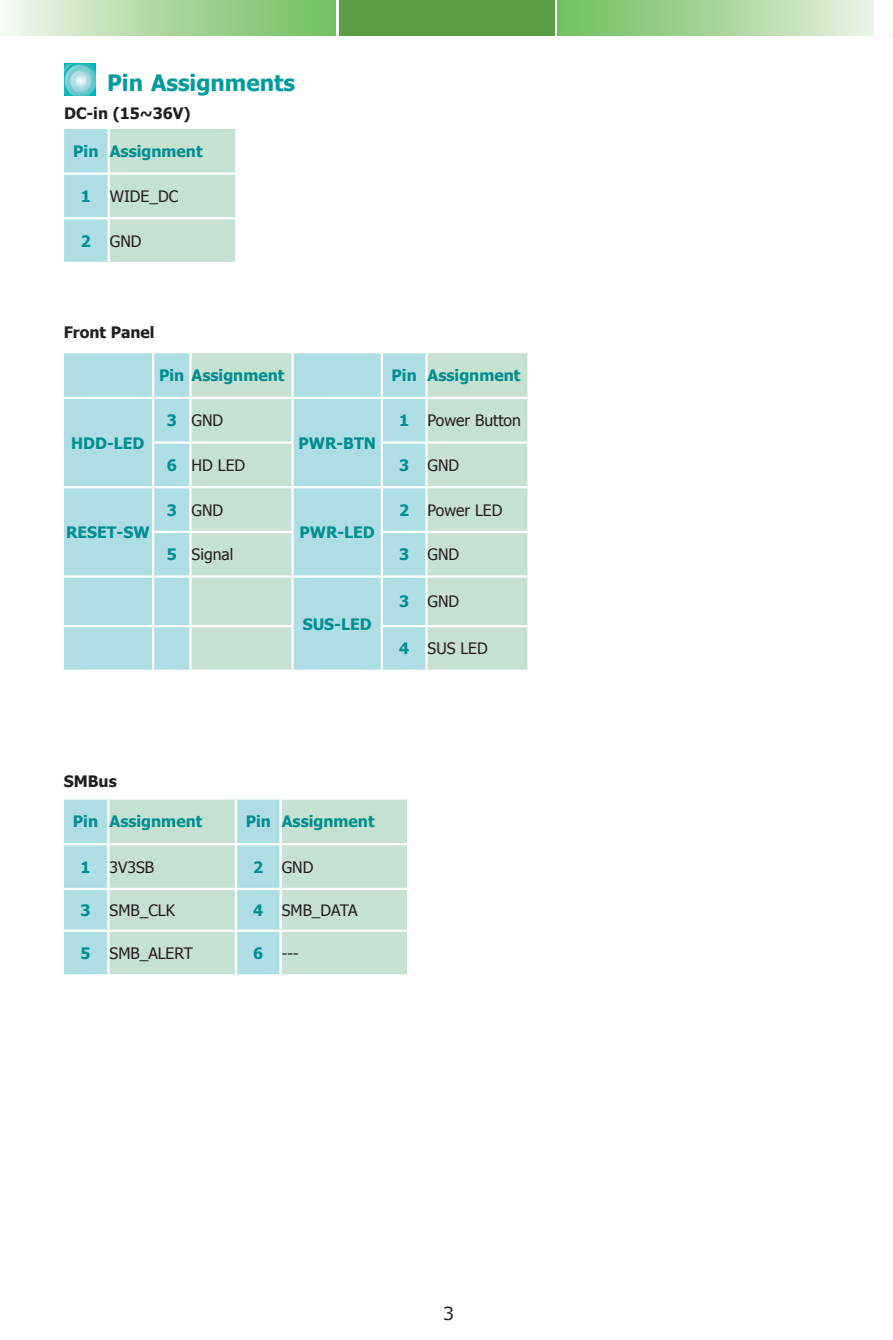
<style>
.page{position:relative;width:893px;height:1340px;background:#fff}
.page>*{position:absolute;margin:0;border:0;box-sizing:border-box;transform-origin:0 0}
.Subheading_1{font:700 22.5px "Tahoma";color:#009b9e}
.t1{font:18px "Verdana";color:#231f20}
.Pa0{font:700 15.75px "Tahoma";color:#008e91}
.Pa0-2{font:15.75px "Tahoma";color:#231f20}
.t2{font:700 15.75px "Tahoma";color:#231f20}
</style>
<div class="page">
<div style="left:557px;top:0;width:336px;height:35px;background:linear-gradient(to right,#6dbd5a,#eff4e9)"></div>
<div style="left:0;top:0;width:335px;height:36px;background:linear-gradient(to right,#f1f6ec,#6dbc5a)"></div>
<div style="left:339px;top:0;width:215px;height:36px;background:#5a9d44"></div>
<div style="left:874px;top:0;width:19px;height:38px;background:#fff"></div>
<svg style="left:64px;top:129px;width:171px;height:133px;background:#c0e0d6"></svg>
<hr style="left:64px;top:172px;width:45px;height:3px;background:#fff">
<hr style="left:64px;top:217px;width:45px;height:2px;background:#fff">
<hr style="left:108px;top:129px;width:2px;height:43px;background:#fff">
<hr style="left:108px;top:175px;width:2px;height:42px;background:#fff">
<hr style="left:108px;top:219px;width:2px;height:43px;background:#fff">
<hr style="left:109px;top:172px;width:128px;height:3px;background:#fff">
<hr style="left:109px;top:217px;width:128px;height:2px;background:#fff">
<svg style="left:64px;top:799px;width:343px;height:175px;background:#c0e1d8"></svg>
<hr style="left:64px;top:843px;width:44px;height:2px;background:#fff">
<hr style="left:64px;top:887px;width:44px;height:3px;background:#fff">
<hr style="left:64px;top:929px;width:44px;height:2px;background:#fff">
<hr style="left:107px;top:799px;width:3px;height:44px;background:#fff">
<hr style="left:235px;top:799px;width:2px;height:44px;background:#fff">
<hr style="left:280px;top:799px;width:2px;height:44px;background:#fff">
<hr style="left:107px;top:845px;width:3px;height:42px;background:#fff">
<hr style="left:235px;top:845px;width:2px;height:42px;background:#fff">
<hr style="left:280px;top:845px;width:2px;height:42px;background:#fff">
<hr style="left:107px;top:890px;width:3px;height:39px;background:#fff">
<hr style="left:235px;top:890px;width:2px;height:39px;background:#fff">
<hr style="left:280px;top:890px;width:2px;height:39px;background:#fff">
<hr style="left:107px;top:931px;width:3px;height:43px;background:#fff">
<hr style="left:235px;top:931px;width:2px;height:43px;background:#fff">
<hr style="left:280px;top:931px;width:2px;height:43px;background:#fff">
<hr style="left:108px;top:843px;width:128px;height:2px;background:#fff">
<hr style="left:236px;top:843px;width:45px;height:2px;background:#fff">
<hr style="left:281px;top:843px;width:128px;height:2px;background:#fff">
<hr style="left:108px;top:887px;width:128px;height:3px;background:#fff">
<hr style="left:236px;top:887px;width:45px;height:3px;background:#fff">
<hr style="left:281px;top:887px;width:128px;height:3px;background:#fff">
<hr style="left:108px;top:929px;width:128px;height:2px;background:#fff">
<hr style="left:236px;top:929px;width:45px;height:2px;background:#fff">
<hr style="left:281px;top:929px;width:128px;height:2px;background:#fff">
<svg style="left:64px;top:64px;width:32px;height:31px"></svg>
<div style="left:64px;top:353px;width:361px;height:316px;background:#aedee4"></div>
<div style="left:192px;top:353px;width:99px;height:316px;background:#c6e1d1"></div>
<div style="left:428px;top:353px;width:99px;height:316px;background:#c6e1d1"></div>
<hr style="left:64px;top:397px;width:89px;height:2px;background:#fff">
<hr style="left:153px;top:397px;width:37px;height:2px;background:#fff">
<hr style="left:293px;top:397px;width:89px;height:2px;background:#fff">
<hr style="left:382px;top:397px;width:44px;height:2px;background:#fff">
<hr style="left:152px;top:441px;width:38px;height:2px;background:#fff">
<hr style="left:381px;top:441px;width:45px;height:2px;background:#fff">
<hr style="left:64px;top:486px;width:89px;height:2px;background:#fff">
<hr style="left:153px;top:486px;width:37px;height:2px;background:#fff">
<hr style="left:293px;top:486px;width:89px;height:2px;background:#fff">
<hr style="left:382px;top:486px;width:44px;height:2px;background:#fff">
<hr style="left:152px;top:531px;width:38px;height:2px;background:#fff">
<hr style="left:381px;top:531px;width:45px;height:2px;background:#fff">
<hr style="left:64px;top:575px;width:89px;height:2px;background:#fff">
<hr style="left:153px;top:575px;width:37px;height:2px;background:#fff">
<hr style="left:293px;top:575px;width:89px;height:2px;background:#fff">
<hr style="left:382px;top:575px;width:44px;height:2px;background:#fff">
<hr style="left:64px;top:625px;width:89px;height:2px;background:#fff">
<hr style="left:153px;top:625px;width:37px;height:2px;background:#fff">
<hr style="left:381px;top:625px;width:45px;height:2px;background:#fff">
<hr style="left:152px;top:353px;width:2px;height:44px;background:#fff">
<hr style="left:189px;top:353px;width:3px;height:44px;background:#fff">
<hr style="left:291px;top:353px;width:3px;height:44px;background:#fff">
<hr style="left:381px;top:353px;width:2px;height:44px;background:#fff">
<hr style="left:152px;top:399px;width:2px;height:42px;background:#fff">
<hr style="left:189px;top:399px;width:3px;height:42px;background:#fff">
<hr style="left:291px;top:399px;width:3px;height:42px;background:#fff">
<hr style="left:381px;top:399px;width:2px;height:42px;background:#fff">
<hr style="left:152px;top:443px;width:2px;height:43px;background:#fff">
<hr style="left:189px;top:443px;width:3px;height:43px;background:#fff">
<hr style="left:291px;top:443px;width:3px;height:43px;background:#fff">
<hr style="left:381px;top:443px;width:2px;height:43px;background:#fff">
<hr style="left:152px;top:488px;width:2px;height:43px;background:#fff">
<hr style="left:189px;top:488px;width:3px;height:43px;background:#fff">
<hr style="left:291px;top:488px;width:3px;height:43px;background:#fff">
<hr style="left:381px;top:488px;width:2px;height:43px;background:#fff">
<hr style="left:152px;top:533px;width:2px;height:42px;background:#fff">
<hr style="left:189px;top:533px;width:3px;height:42px;background:#fff">
<hr style="left:291px;top:533px;width:3px;height:42px;background:#fff">
<hr style="left:381px;top:533px;width:2px;height:42px;background:#fff">
<hr style="left:152px;top:577px;width:2px;height:48px;background:#fff">
<hr style="left:189px;top:577px;width:3px;height:48px;background:#fff">
<hr style="left:291px;top:577px;width:3px;height:48px;background:#fff">
<hr style="left:381px;top:577px;width:2px;height:48px;background:#fff">
<hr style="left:152px;top:627px;width:2px;height:42px;background:#fff">
<hr style="left:189px;top:627px;width:3px;height:42px;background:#fff">
<hr style="left:291px;top:627px;width:3px;height:42px;background:#fff">
<hr style="left:381px;top:627px;width:2px;height:42px;background:#fff">
<hr style="left:190px;top:397px;width:103px;height:2px;background:#fff">
<hr style="left:426px;top:397px;width:104px;height:2px;background:#fff">
<hr style="left:190px;top:441px;width:104px;height:2px;background:#fff">
<hr style="left:426px;top:441px;width:104px;height:2px;background:#fff">
<hr style="left:190px;top:486px;width:103px;height:2px;background:#fff">
<hr style="left:426px;top:486px;width:104px;height:2px;background:#fff">
<hr style="left:190px;top:531px;width:104px;height:2px;background:#fff">
<hr style="left:426px;top:531px;width:104px;height:2px;background:#fff">
<hr style="left:190px;top:575px;width:103px;height:2px;background:#fff">
<hr style="left:426px;top:575px;width:104px;height:2px;background:#fff">
<hr style="left:190px;top:625px;width:104px;height:2px;background:#fff">
<hr style="left:426px;top:625px;width:104px;height:2px;background:#fff">
<p class="Subheading_1" style="left:107px;top:67px;width:190px">Pin Assignments</p>
<p class="t2" style="left:64px;top:102px;width:128px">DC-in (15~36V)</p>
<p class="Pa0" style="left:73px;top:140px;width:27px">Pin</p>
<p class="Pa0" style="left:110px;top:140px;width:94px">Assignment</p>
<p class="Pa0" style="left:81px;top:185px;width:12px">1</p>
<p class="Pa0-2" style="left:110px;top:186px;width:70px">WIDE_DC</p>
<p class="Pa0" style="left:81px;top:230px;width:12px">2</p>
<p class="Pa0-2" style="left:110px;top:230px;width:33px">GND</p>
<p class="t2" style="left:64px;top:321px;width:92px">Front Panel</p>
<p class="Pa0" style="left:159px;top:364px;width:27px">Pin</p>
<p class="Pa0" style="left:192px;top:364px;width:94px">Assignment</p>
<p class="Pa0" style="left:392px;top:364px;width:27px">Pin</p>
<p class="Pa0" style="left:428px;top:364px;width:94px">Assignment</p>
<p class="Pa0" style="left:71px;top:432px;width:75px">HDD-LED</p>
<p class="Pa0" style="left:66px;top:521px;width:85px">RESET-SW</p>
<p class="Pa0" style="left:167px;top:409px;width:12px">3</p>
<p class="Pa0-2" style="left:192px;top:410px;width:33px">GND</p>
<p class="Pa0" style="left:299px;top:432px;width:79px">PWR-BTN</p>
<p class="Pa0" style="left:399px;top:409px;width:12px">1</p>
<p class="Pa0-2" style="left:428px;top:410px;width:95px">Power Button</p>
<p class="Pa0" style="left:167px;top:454px;width:12px">6</p>
<p class="Pa0-2" style="left:192px;top:454px;width:55px">HD LED</p>
<p class="Pa0" style="left:399px;top:454px;width:12px">3</p>
<p class="Pa0-2" style="left:428px;top:454px;width:33px">GND</p>
<p class="Pa0" style="left:167px;top:499px;width:12px">3</p>
<p class="Pa0-2" style="left:192px;top:499px;width:33px">GND</p>
<p class="Pa0" style="left:299px;top:521px;width:77px">PWR-LED</p>
<p class="Pa0" style="left:399px;top:499px;width:12px">2</p>
<p class="Pa0-2" style="left:428px;top:499px;width:76px">Power LED</p>
<p class="Pa0" style="left:167px;top:543px;width:12px">5</p>
<p class="Pa0-2" style="left:192px;top:544px;width:43px">Signal</p>
<p class="Pa0" style="left:399px;top:543px;width:12px">3</p>
<p class="Pa0-2" style="left:428px;top:544px;width:33px">GND</p>
<p class="Pa0" style="left:303px;top:613px;width:70px">SUS-LED</p>
<p class="Pa0" style="left:399px;top:590px;width:12px">3</p>
<p class="Pa0-2" style="left:428px;top:591px;width:33px">GND</p>
<p class="Pa0" style="left:399px;top:637px;width:12px">4</p>
<p class="Pa0-2" style="left:428px;top:638px;width:62px">SUS LED</p>
<p class="t2" style="left:64px;top:770px;width:55px">SMBus</p>
<p class="Pa0" style="left:73px;top:810px;width:27px">Pin</p>
<p class="Pa0" style="left:110px;top:810px;width:94px">Assignment</p>
<p class="Pa0" style="left:246px;top:810px;width:27px">Pin</p>
<p class="Pa0" style="left:282px;top:810px;width:94px">Assignment</p>
<p class="Pa0" style="left:81px;top:855px;width:12px">1</p>
<p class="Pa0-2" style="left:110px;top:856px;width:46px">3V3SB</p>
<p class="Pa0" style="left:253px;top:855px;width:12px">2</p>
<p class="Pa0-2" style="left:282px;top:856px;width:33px">GND</p>
<p class="Pa0" style="left:81px;top:899px;width:12px">3</p>
<p class="Pa0-2" style="left:110px;top:899px;width:67px">SMB_CLK</p>
<p class="Pa0" style="left:253px;top:899px;width:12px">4</p>
<p class="Pa0-2" style="left:282px;top:899px;width:77px">SMB_DATA</p>
<p class="Pa0" style="left:81px;top:942px;width:12px">5</p>
<p class="Pa0-2" style="left:110px;top:942px;width:85px">SMB_ALERT</p>
<p class="Pa0" style="left:253px;top:942px;width:12px">6</p>
<p class="Pa0-2" style="left:282px;top:942px;width:19px">---</p>
<p class="t1" style="left:443px;top:1301px;width:13px">3</p>
</div>
